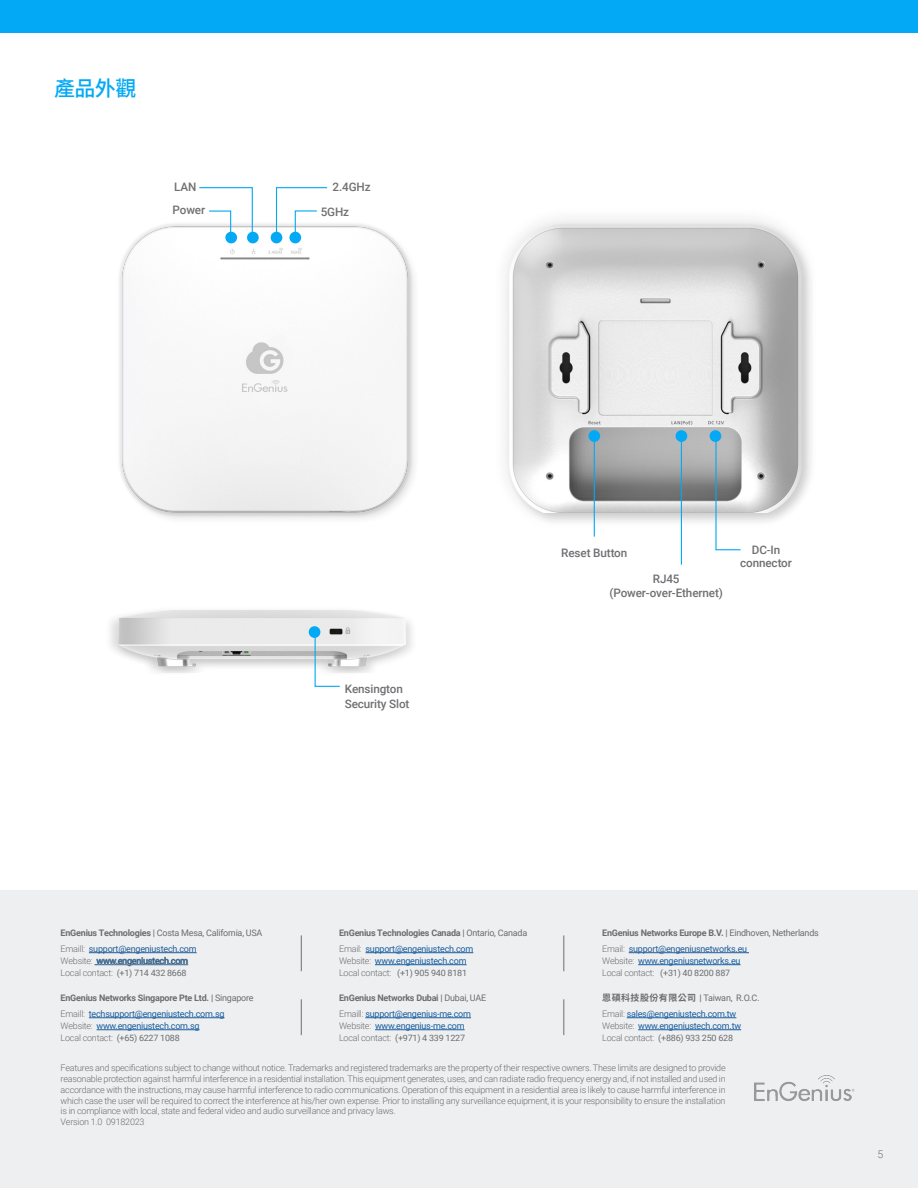
<style>
.page{position:relative;width:918px;height:1188px;background:#fff}
.page>*{position:absolute;margin:0;border:0;box-sizing:border-box;transform-origin:0 0}
.t1{font:500 21px "Source Han Sans TC";color:#03a9f4}
.t2{font:500 11.7px/13.5px "Roboto";letter-spacing:-.01em;color:#6f7073;text-align:center}
.t3{font:300 10.5px "Roboto";color:#6f7073}
.Footnote{font:300 9px/10.8px "Roboto";letter-spacing:-.025em;color:#6c6d70;text-align:justify}
.Footer_Contact_Info{font:9px/12px "Roboto";letter-spacing:-.025em;color:#175d9e}
.Footer_Contact_Info-2{font:700 9px "Roboto";letter-spacing:-.025em;color:#6c6d70}
.Footnote-2{font:9px/12px "Roboto";letter-spacing:-.025em;color:#175d9e}
.Footer_Contact_Info-3{font:9px "Roboto";letter-spacing:-.025em;color:#6c6d70}
.Footnote-3{font:9px/12px "Roboto";letter-spacing:-.025em;color:#205c97}
.Footer_Contact_Info-4{font:9px/12px "Roboto";letter-spacing:-.025em;color:#205c97}
.Footnote-4{font:8.7px "Roboto";letter-spacing:-.025em;color:#6c6d70}
.Footer_Contact_Info-5{font:8.7px "Roboto";letter-spacing:-.025em;color:#6c6d70}
.s1{font-weight:700}
.s2{font-weight:500}
.s3{font-weight:300;color:#6c6d70}
.s4{color:#989999}
.s5{font-weight:300;font-size:9px}
.s6{font-weight:400}
.s7{color:#205c97}
.s8{font-size:8.7px;color:#6c6d70}
.s9{color:#6c6d70}
.s10{color:#175d9e}
.s11{font-family:"Source Han Sans TC";font-weight:700}
</style>
<div class="page">
<div style="left:0;top:0;width:918px;height:32px;background:#03a9f4"></div>
<img style="left:119px;top:224px;width:295px;height:295px">
<div style="left:0;top:890px;width:918px;height:298px;background:#eeeff1"></div>
<img style="left:754px;top:1075px;width:101px;height:26px">
<hr style="left:89px;top:952px;width:108px;height:1px;background:#205c97">
<hr style="left:95px;top:964px;width:93px;height:1px;background:#175d9e">
<hr style="left:92px;top:1017px;width:132px;height:1px;background:#175d9e">
<hr style="left:97px;top:1029px;width:103px;height:1px;background:#175d9e">
<hr style="left:366px;top:952px;width:107px;height:1px;background:#175d9e">
<hr style="left:375px;top:964px;width:92px;height:1px;background:#175d9e">
<hr style="left:629px;top:952px;width:120px;height:1px;background:#205c97">
<hr style="left:638px;top:964px;width:103px;height:1px;background:#175d9e">
<hr style="left:627px;top:1017px;width:109px;height:1px;background:#175d9e">
<hr style="left:638px;top:1029px;width:103px;height:1px;background:#175d9e">
<hr style="left:365px;top:1017px;width:106px;height:1px;background:#175d9e">
<hr style="left:375px;top:1029px;width:90px;height:1px;background:#175d9e">
<hr style="left:301px;top:935px;width:1px;height:36px;background:#6c6d70">
<hr style="left:301px;top:999px;width:1px;height:36px;background:#6c6d70">
<hr style="left:563px;top:935px;width:1px;height:36px;background:#6c6d70">
<hr style="left:563px;top:999px;width:1px;height:36px;background:#6c6d70">
<div style="left:491px;top:205px;width:329px;height:326px;background:#231f20;opacity:.16"></div>
<img style="left:510px;top:224px;width:292px;height:288px">
<div style="left:588px;top:430px;width:12px;height:12px;background:#03a9f4;border-radius:50%"></div>
<div style="left:676px;top:430px;width:11px;height:12px;background:#03a9f4;border-radius:50%"></div>
<div style="left:710px;top:430px;width:11px;height:12px;background:#03a9f4;border-radius:50%"></div>
<hr style="left:594px;top:432px;width:1px;height:105px;background:#03a9f4">
<hr style="left:681px;top:432px;width:1px;height:133px;background:#03a9f4">
<svg style="left:715px;top:434px;width:27px;height:117px"></svg>
<div style="left:104px;top:605px;width:303px;height:73px;background:#231f20;opacity:.16"></div>
<div style="left:118px;top:610px;width:293px;height:62px;background:#fff;opacity:.16"></div>
<img style="left:118px;top:610px;width:288px;height:56px">
<div style="left:309px;top:626px;width:11px;height:12px;background:#03a9f4;border-radius:50%"></div>
<svg style="left:314px;top:630px;width:27px;height:57px"></svg>
<div style="left:247px;top:232px;width:12px;height:11px;background:#03a9f4;border-radius:50%"></div>
<div style="left:225px;top:232px;width:12px;height:11px;background:#03a9f4;border-radius:50%"></div>
<div style="left:271px;top:232px;width:11px;height:11px;background:#03a9f4;border-radius:50%"></div>
<div style="left:289px;top:232px;width:12px;height:11px;background:#03a9f4;border-radius:50%"></div>
<svg style="left:275px;top:187px;width:53px;height:52px"></svg>
<svg style="left:198px;top:187px;width:55px;height:52px"></svg>
<p class="t1" style="left:54px;top:76px;width:84px">產品外觀</p>
<p class="t2" style="left:174px;top:180px;width:24px">LAN</p>
<p class="t2" style="left:173px;top:203px;width:34px">Power</p>
<p class="t2" style="left:332px;top:180px;width:40px">2.4GHz</p>
<p class="t2" style="left:321px;top:205px;width:30px">5GHz</p>
<p class="t2" style="left:345px;top:681px;width:60px">Kensington</p>
<p class="t2" style="left:345px;top:696px;width:66px">Security Slot</p>
<p class="t2" style="left:561px;top:545px;width:68px">Reset Button</p>
<p class="t2" style="left:653px;top:572px;width:28px">RJ45</p>
<p class="t2" style="left:609px;top:586px;width:115px">(Power-over-Ethernet)</p>
<p class="t2" style="left:740px;top:542px;width:53px">DC-In connector</p>
<p class="Footer_Contact_Info-3" style="left:61px;top:926px;width:203px"><span class="s1">EnGenius Technologies</span> <span class="s2">|</span> Costa Mesa, California, USA</p>
<p class="Footer_Contact_Info-4" style="left:61px;top:943px;width:137px"><span class="s3">Emaill:</span> support@engeniustech.com<br><span class="s3">Website:</span> <span class="s4">www.engeniustech.com</span></p>
<p class="Footer_Contact_Info-5" style="left:61px;top:967px;width:128px"><span class="s5">Local contact:</span> (+1) 714 432 8668</p>
<p class="Footer_Contact_Info-2" style="left:61px;top:991px;width:195px">EnGenius Networks Singapore Pte Ltd. <span class="s2">|</span> <span class="s6">Singapore</span></p>
<p class="Footer_Contact_Info" style="left:61px;top:1008px;width:165px"><span class="s3">Emaill:</span> <span class="s7">t</span>echsupport@engeniustech.com.sg<br><span class="s3">Website:</span> www.engeniustech.com.sg<br><span class="s3">Local contact:</span> <span class="s8">(+65) 6227 1088</span></p>
<p class="Footer_Contact_Info-2" style="left:339px;top:926px;width:190px">EnGenius Technologies Canada <span class="s2">|</span> <span class="s6">Ontario, Canada</span></p>
<p class="Footnote-2" style="left:339px;top:943px;width:136px"><span class="s3">Email:</span> support@engeniustech.com<br><span class="s3">Website:</span> www.engeniustech.com</p>
<p class="Footnote-4" style="left:339px;top:967px;width:130px"><span class="s5">Local contact:</span> (+1) 905 940 8181</p>
<p class="Footer_Contact_Info-2" style="left:339px;top:991px;width:149px">EnGenius Networks Dubai <span class="s2">|</span> <span class="s6">Dubai, UAE</span></p>
<p class="Footer_Contact_Info" style="left:339px;top:1008px;width:133px"><span class="s3">Emaill:</span> support@engenius-me.com<br><span class="s3">Website:</span> www.engenius-me.com<br><span class="s3">Local contact:</span> <span class="s9">(</span><span class="s8">+971) 4 339 1227</span></p>
<p class="Footer_Contact_Info-2" style="left:602px;top:926px;width:218px">EnGenius Networks Europe B.V. <span class="s2">|</span> <span class="s6">Eindhoven, Netherlands</span></p>
<p class="Footnote-3" style="left:602px;top:943px;width:146px"><span class="s3">Email:</span> support@engeniusnetworks.eu<br><span class="s3">Website:</span> <span class="s10">www.engeniusnetworks.eu</span></p>
<p class="Footnote-4" style="left:602px;top:967px;width:130px"><span class="s5">Local contact:</span> (+31) 40 8200 887</p>
<p class="Footer_Contact_Info-3" style="left:602px;top:991px;width:159px"><span class="s11">恩碩科技股份有限公司</span> <span class="s2">|</span> Taiwan, R.O.C.</p>
<p class="Footnote-2" style="left:602px;top:1008px;width:140px"><span class="s3">Email:</span> sales@engeniustech.com.tw<br><span class="s3">Website:</span> www.engeniustech.com.tw</p>
<p class="Footnote-4" style="left:602px;top:1032px;width:132px"><span class="s5">Local contact:</span> (+886) 933 250 628</p>
<p class="Footnote" style="left:61px;top:1062px;width:667px">Features and specifications subject to change without notice. Trademarks and registered trademarks are the property of their respective owners. These limits are designed to provide reasonable protection against harmful interference in a residential installation. This equipment generates, uses, and can radiate radio frequency energy and, if not installed and used in accordance with the instructions, may cause harmful interference to radio communications. Operation of this equipment in a residential area is likely to cause harmful interference in which case the user will be required to correct the interference at his/her own expense. Prior to installing any surveillance equipment, it is your responsibility to ensure the installation is in compliance with local, state and federal video and audio surveillance and privacy laws.</p>
<p class="Footnote" style="left:61px;top:1116px;width:85px">Version 1.0 09182023</p>
<p class="t3" style="left:878px;top:1147px;width:7px">5</p>
</div>
